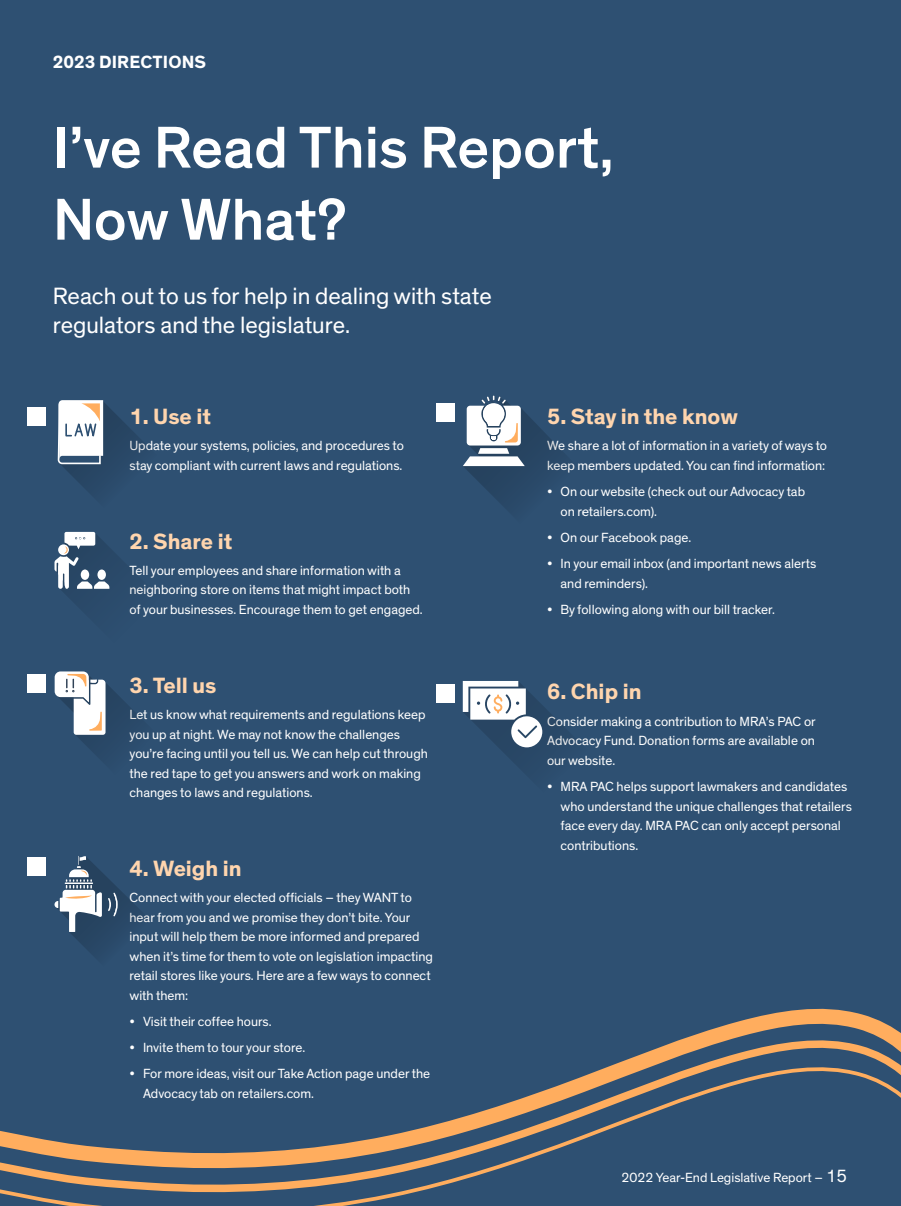
<style>
.page{position:relative;width:901px;height:1206px;background:#fff}
.page>*{position:absolute;margin:0;border:0;box-sizing:border-box;transform-origin:0 0}
.t1{font:500 60px "Theinhardt";color:#fff}
.t2{font:24px/28.8px "Theinhardt";color:#fff}
.t3{font:700 22.5px "Theinhardt";color:#ffd5ae}
.t4{font:700 18px "Theinhardt";letter-spacing:.01em;color:#fff}
.t5{font:13.5px/19.5px "Theinhardt";color:#fff}
.s1{font-size:18px}
</style>
<div class="page">
<div style="left:0;top:0;width:901px;height:1205px;background:#2e5072"></div>
<svg style="left:57px;top:400px;width:84px;height:92px"></svg>
<svg style="left:54px;top:532px;width:63px;height:69px"></svg>
<svg style="left:55px;top:671px;width:81px;height:83px"></svg>
<svg style="left:54px;top:856px;width:84px;height:99px"></svg>
<svg style="left:463px;top:395px;width:98px;height:112px"></svg>
<svg style="left:463px;top:681px;width:98px;height:85px"></svg>
<svg style="left:713px;top:1008px;width:182px;height:21px"></svg>
<svg style="left:631px;top:1029px;width:270px;height:29px"></svg>
<svg style="left:0;top:1058px;width:901px;height:147px"></svg>
<div style="left:27px;top:407px;width:18px;height:18px;background:#fff"></div>
<div style="left:27px;top:674px;width:18px;height:18px;background:#fff"></div>
<div style="left:27px;top:857px;width:18px;height:18px;background:#fff"></div>
<div style="left:436px;top:404px;width:18px;height:18px;background:#fff"></div>
<div style="left:436px;top:684px;width:18px;height:18px;background:#fff"></div>
<p class="t4" style="left:53px;top:51px;width:155px">2023 DIRECTIONS</p>
<p class="t1" style="left:53px;top:112px;width:562px">I’ve Read This Report,</p>
<p class="t1" style="left:53px;top:184px;width:295px">Now What?</p>
<p class="t2" style="left:53px;top:282px;width:440px">Reach out to us for help in dealing with state regulators and the legislature.</p>
<p class="t3" style="left:129px;top:402px;width:83px">1. Use it</p>
<p class="t5" style="left:129px;top:436px;width:276px">Update your systems, policies, and procedures to stay compliant with current laws and regulations.</p>
<p class="t3" style="left:129px;top:527px;width:104px">2. Share it</p>
<p class="t5" style="left:129px;top:561px;width:295px">Tell your employees and share information with a neighboring store on items that might impact both of your businesses. Encourage them to get engaged.</p>
<p class="t3" style="left:129px;top:671px;width:89px">3. Tell us</p>
<p class="t5" style="left:129px;top:705px;width:300px">Let us know what requirements and regulations keep you up at night. We may not know the challenges you’re facing until you tell us. We can help cut through the red tape to get you answers and work on making changes to laws and regulations.</p>
<p class="t3" style="left:129px;top:854px;width:114px">4. Weigh in</p>
<p class="t5" style="left:129px;top:888px;width:305px">Connect with your elected officials – they WANT to hear from you and we promise they don’t bite. Your input will help them be more informed and prepared when it’s time for them to vote on legislation impacting retail stores like yours. Here are a few ways to connect with them:</p>
<p class="t5" style="left:129px;top:1011px;width:144px">• Visit their coffee hours.</p>
<p class="t5" style="left:129px;top:1038px;width:177px">• Invite them to tour your store.</p>
<p class="t5" style="left:143px;top:1064px;width:289px;text-indent:-14px">• For more ideas, visit our Take Action page under the<br>Advocacy tab on retailers.com.</p>
<p class="t3" style="left:547px;top:402px;width:192px">5. Stay in the know</p>
<p class="t5" style="left:547px;top:436px;width:281px">We share a lot of information in a variety of ways to keep members updated. You can find information:</p>
<p class="t5" style="left:560px;top:482px;width:246px;text-indent:-14px">• On our website (check out our Advocacy tab on retailers.com).</p>
<p class="t5" style="left:547px;top:528px;width:146px">• On our Facebook page.</p>
<p class="t5" style="left:560px;top:554px;width:257px;text-indent:-14px">• In your email inbox (and important news alerts and reminders).</p>
<p class="t5" style="left:547px;top:600px;width:229px">• By following along with our bill tracker.</p>
<p class="t3" style="left:547px;top:678px;width:96px">6. Chip in</p>
<p class="t5" style="left:547px;top:711px;width:270px;text-align:justify">Consider making a contribution to MRA’s PAC or Advocacy Fund. Donation forms are available on our website.</p>
<p class="t5" style="left:560px;top:777px;width:293px;text-indent:-14px">• MRA PAC helps support lawmakers and candidates who understand the unique challenges that retailers face every day. MRA PAC can only accept personal contributions.</p>
<p class="t5" style="left:621px;top:1167px;width:227px">2022 Year-End Legislative Report – <span class="s1">15</span></p>
</div>
